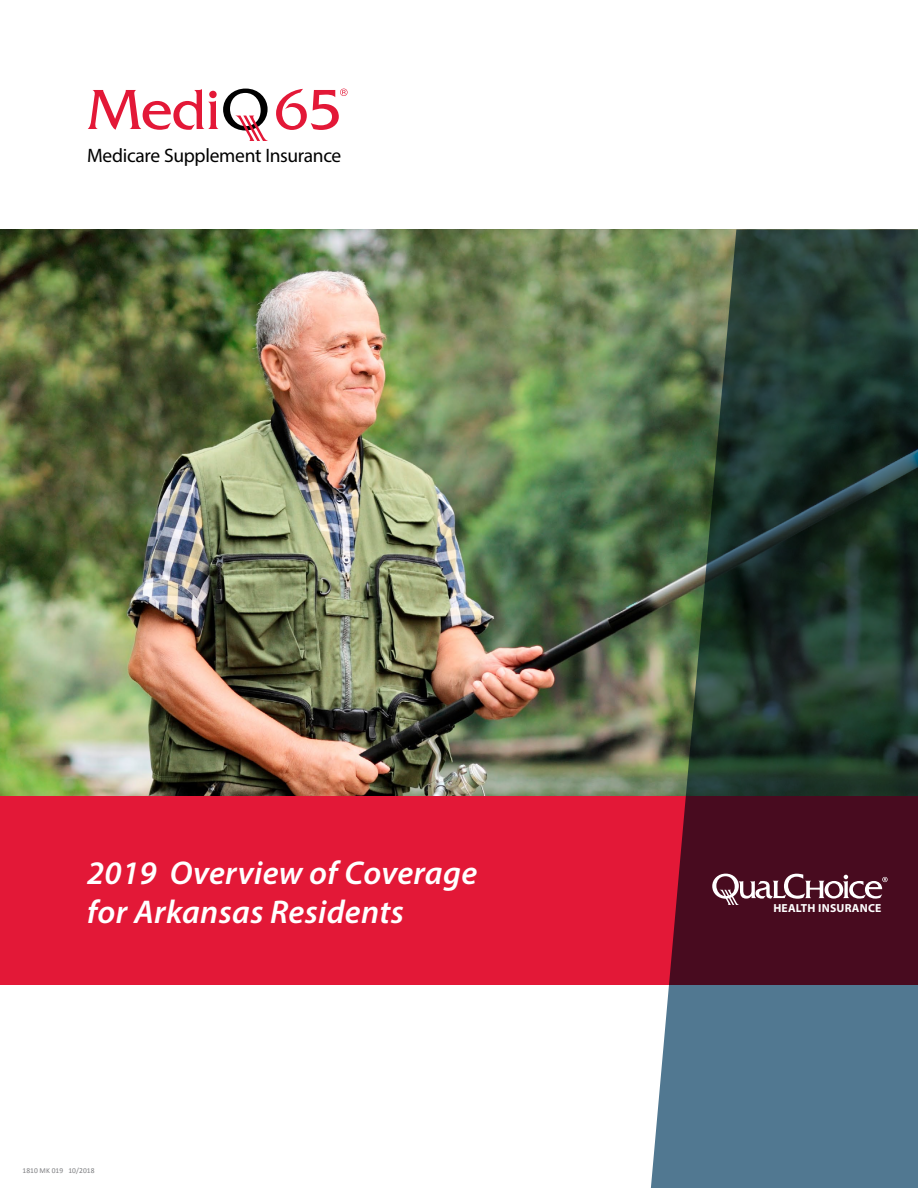
<style>
.page{position:relative;width:918px;height:1188px;background:#fff}
.page>*{position:absolute;margin:0;border:0;box-sizing:border-box;transform-origin:0 0}
.t1{font:italic 600 33px/39px "Myriad Pro";letter-spacing:.01em;color:#fff}
.t2{font:19.5px "Myriad Pro";letter-spacing:-.015em;color:#000}
.t3{font:700 11.7px "Myriad";letter-spacing:.02em;color:#fff}
.t4{font:7.5px "Calibri";letter-spacing:.01em;color:#7b7c7f}
</style>
<div class="page">
<img style="left:0;top:230px;width:650px;height:566px">
<div style="left:0;top:796px;width:918px;height:190px;background:#e31837"></div>
<svg style="left:650px;top:230px;width:268px;height:958px;background:#3e4646"></svg>
<svg style="left:88px;top:89px;width:180px;height:52px"></svg>
<svg style="left:276px;top:89px;width:72px;height:41px"></svg>
<svg style="left:712px;top:874px;width:176px;height:31px;background:#784b5a"></svg>
<p class="t2" style="left:87px;top:144px;width:256px">Medicare Supplement Insurance</p>
<p class="t1" style="left:87px;top:852px;width:392px">2019 Overview of Coverage for Arkansas Residents</p>
<p class="t4" style="left:22px;top:1165px;width:74px">1810 MK 019 10/2018</p>
<p class="t3" style="left:773px;top:902px;width:110px">HEALTH INSURANCE</p>
</div>
